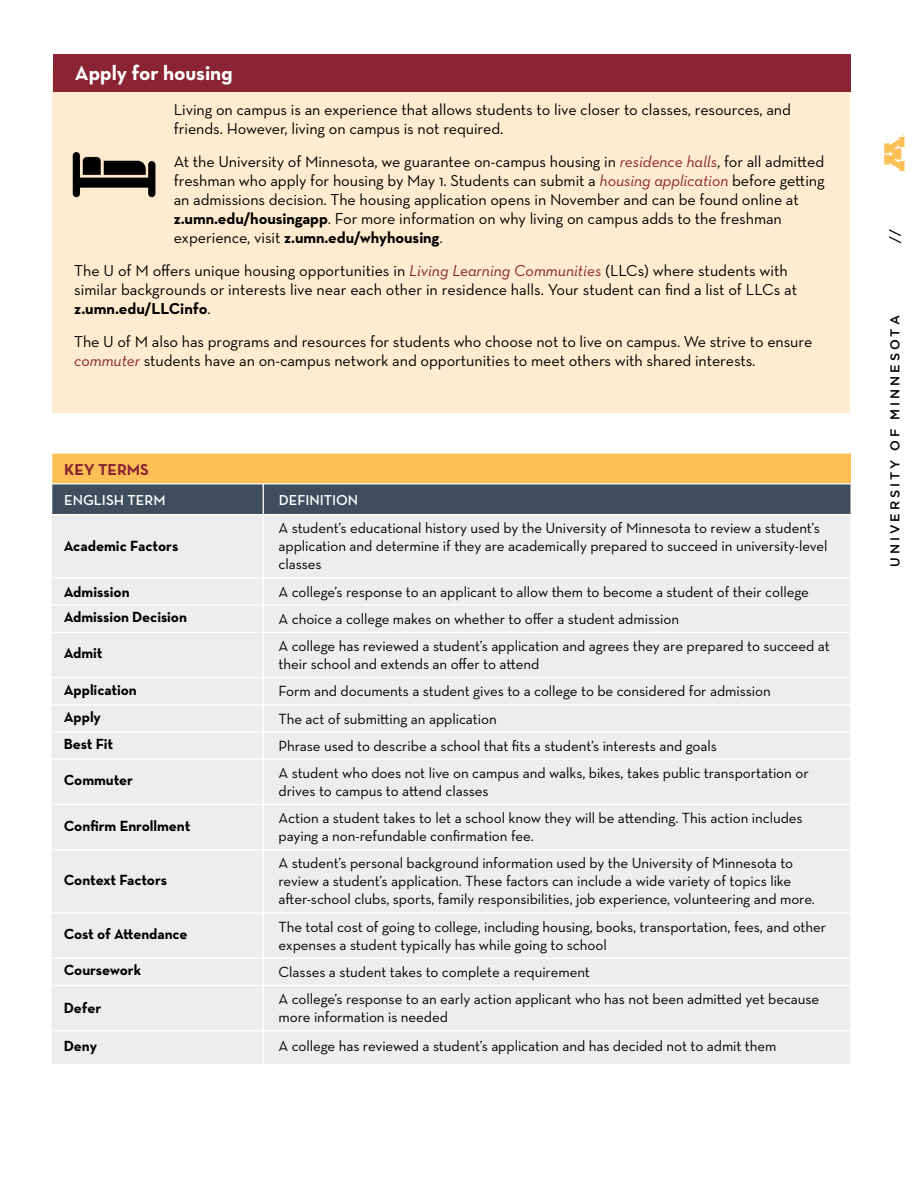
<style>
.page{position:relative;width:918px;height:1188px;background:#fff}
.page>*{position:absolute;margin:0;border:0;box-sizing:border-box;transform-origin:0 0}
.t1{font:21px "Neutraface Text Bold Alt";letter-spacing:-.005em;color:#fff}
.t2{font:16.2px/19px "Neutraface Text";letter-spacing:-.005em;color:#000}
.t3{font:700 16.05px "Neutraface Text";letter-spacing:-.005em;color:#8a2432}
.t4{font:15px/18px "Neutraface Text";letter-spacing:-.005em;color:#000}
.t5{font:700 15px "Neutraface Text";letter-spacing:-.005em;color:#000}
.t6{font:600 14.7px "Neutraface Text";color:#fff}
.t7{font:500 12.75px "Gotham";letter-spacing:.23em;color:#000}
.s1{font-style:italic;color:#8a2432}
.s2{font-weight:700}
</style>
<div class="page">
<div style="left:52px;top:69px;width:798px;height:344px;background:#ffecd0"></div>
<div style="left:53px;top:54px;width:797px;height:37px;background:#8a2432"></div>
<svg style="left:884px;top:134px;width:21px;height:37px"></svg>
<div style="left:52px;top:515px;width:798px;height:549px;background:#ededee"></div>
<hr style="left:52px;top:577px;width:218px;height:1px;background:#fff">
<hr style="left:270px;top:577px;width:580px;height:1px;background:#fff">
<hr style="left:52px;top:604px;width:218px;height:2px;background:#fff">
<hr style="left:270px;top:604px;width:580px;height:2px;background:#fff">
<hr style="left:52px;top:632px;width:218px;height:1px;background:#fff">
<hr style="left:270px;top:632px;width:580px;height:1px;background:#fff">
<hr style="left:52px;top:677px;width:218px;height:1px;background:#fff">
<hr style="left:270px;top:677px;width:580px;height:1px;background:#fff">
<hr style="left:52px;top:704px;width:218px;height:1px;background:#fff">
<hr style="left:270px;top:704px;width:580px;height:1px;background:#fff">
<hr style="left:52px;top:731px;width:218px;height:2px;background:#fff">
<hr style="left:270px;top:731px;width:580px;height:2px;background:#fff">
<hr style="left:52px;top:759px;width:218px;height:1px;background:#fff">
<hr style="left:270px;top:759px;width:580px;height:1px;background:#fff">
<hr style="left:52px;top:804px;width:218px;height:1px;background:#fff">
<hr style="left:270px;top:804px;width:580px;height:1px;background:#fff">
<hr style="left:52px;top:849px;width:218px;height:1px;background:#fff">
<hr style="left:270px;top:849px;width:580px;height:1px;background:#fff">
<hr style="left:52px;top:912px;width:218px;height:2px;background:#fff">
<hr style="left:270px;top:912px;width:580px;height:2px;background:#fff">
<hr style="left:52px;top:958px;width:218px;height:1px;background:#fff">
<hr style="left:270px;top:958px;width:580px;height:1px;background:#fff">
<hr style="left:52px;top:985px;width:218px;height:1px;background:#fff">
<hr style="left:270px;top:985px;width:580px;height:1px;background:#fff">
<hr style="left:52px;top:1030px;width:218px;height:1px;background:#fff">
<hr style="left:270px;top:1030px;width:580px;height:1px;background:#fff">
<svg style="left:52px;top:454px;width:798px;height:60px;background:#9e875b"></svg>
<hr style="left:51px;top:483px;width:219px;height:1px;background:#fff">
<hr style="left:270px;top:483px;width:580px;height:1px;background:#fff">
<hr style="left:263px;top:484px;width:1px;height:659px;background:#fff">
<img style="left:72px;top:151px;width:84px;height:47px">
<h1 class="t1" style="left:75px;top:59px;width:159px">Apply for housing</h1>
<p class="t2" style="left:174px;top:100px;width:619px">Living on campus is an experience that allows students to live closer to classes, resources, and friends. However, living on campus is not required.</p>
<p class="t2" style="left:174px;top:151px;width:652px">At the University of Minnesota, we guarantee on-campus housing in <span class="s1">residence halls</span>, for all admitted freshman who apply for housing by May 1. Students can submit a <span class="s1">housing application</span> before getting an admissions decision. The housing application opens in November and can be found online at <span class="s2">z.umn.edu/housingapp</span>. For more information on why living on campus adds to the freshman experience, visit <span class="s2">z.umn.edu/whyhousing</span>.</p>
<p class="t2" style="left:74px;top:261px;width:724px">The U of M offers unique housing opportunities in <span class="s1">Living Learning Communities</span> (LLCs) where students with similar backgrounds or interests live near each other in residence halls. Your student can find a list of LLCs at <span class="s2">z.umn.edu/LLCinfo</span>.</p>
<p class="t2" style="left:74px;top:331px;width:740px">The U of M also has programs and resources for students who choose not to live on campus. We strive to ensure <span class="s1">commuter</span> students have an on-campus network and opportunities to meet others with shared interests.</p>
<p class="t3" style="left:64px;top:459px;width:86px">KEY TERMS</p>
<p class="t6" style="left:64px;top:491px;width:103px">ENGLISH TERM</p>
<p class="t6" style="left:279px;top:491px;width:81px">DEFINITION</p>
<p class="t5" style="left:64px;top:537px;width:116px">Academic Factors</p>
<p class="t4" style="left:279px;top:519px;width:551px">A student’s educational history used by the University of Minnesota to review a student’s application and determine if they are academically prepared to succeed in university-level classes</p>
<p class="t5" style="left:64px;top:582px;width:67px">Admission</p>
<p class="t4" style="left:279px;top:582px;width:532px">A college’s response to an applicant to allow them to become a student of their college</p>
<p class="t5" style="left:64px;top:607px;width:125px">Admission Decision</p>
<p class="t4" style="left:279px;top:609px;width:402px">A choice a college makes on whether to offer a student admission</p>
<p class="t5" style="left:64px;top:644px;width:40px">Admit</p>
<p class="t4" style="left:279px;top:637px;width:553px">A college has reviewed a student’s application and agrees they are prepared to succeed at their school and extends an offer to attend</p>
<p class="t5" style="left:64px;top:680px;width:75px">Application</p>
<p class="t4" style="left:279px;top:682px;width:494px">Form and documents a student gives to a college to be considered for admission</p>
<p class="t5" style="left:64px;top:707px;width:39px">Apply</p>
<p class="t4" style="left:279px;top:709px;width:220px">The act of submitting an application</p>
<p class="t5" style="left:64px;top:734px;width:51px">Best Fit</p>
<p class="t4" style="left:279px;top:736px;width:440px">Phrase used to describe a school that fits a student’s interests and goals</p>
<p class="t5" style="left:64px;top:771px;width:71px">Commuter</p>
<p class="t4" style="left:279px;top:764px;width:532px">A student who does not live on campus and walks, bikes, takes public transportation or drives to campus to attend classes</p>
<p class="t5" style="left:64px;top:816px;width:128px">Confirm Enrollment</p>
<p class="t4" style="left:279px;top:809px;width:526px">Action a student takes to let a school know they will be attending. This action includes paying a non-refundable confirmation fee.</p>
<p class="t5" style="left:64px;top:870px;width:105px">Context Factors</p>
<p class="t4" style="left:279px;top:854px;width:538px">A student’s personal background information used by the University of Minnesota to review a student’s application. These factors can include a wide variety of topics like after-school clubs, sports, family responsibilities, job experience, volunteering and more.</p>
<p class="t5" style="left:64px;top:924px;width:125px">Cost of Attendance</p>
<p class="t4" style="left:279px;top:917px;width:549px">The total cost of going to college, including housing, books, transportation, fees, and other expenses a student typically has while going to school</p>
<p class="t5" style="left:64px;top:961px;width:79px">Coursework</p>
<p class="t4" style="left:279px;top:963px;width:313px">Classes a student takes to complete a requirement</p>
<p class="t5" style="left:64px;top:998px;width:39px">Defer</p>
<p class="t4" style="left:279px;top:990px;width:542px">A college’s response to an early action applicant who has not been admitted yet because more information is needed</p>
<p class="t5" style="left:64px;top:1037px;width:35px">Deny</p>
<p class="t4" style="left:279px;top:1037px;width:500px">A college has reviewed a student’s application and has decided not to admit them</p>
<p class="t7" style="left:887px;top:243px;width:16px;rotate:-90deg">//</p>
<p class="t7" style="left:887px;top:567px;width:253px;rotate:-90deg">UNIVERSITY OF MINNESOTA</p>
</div>
